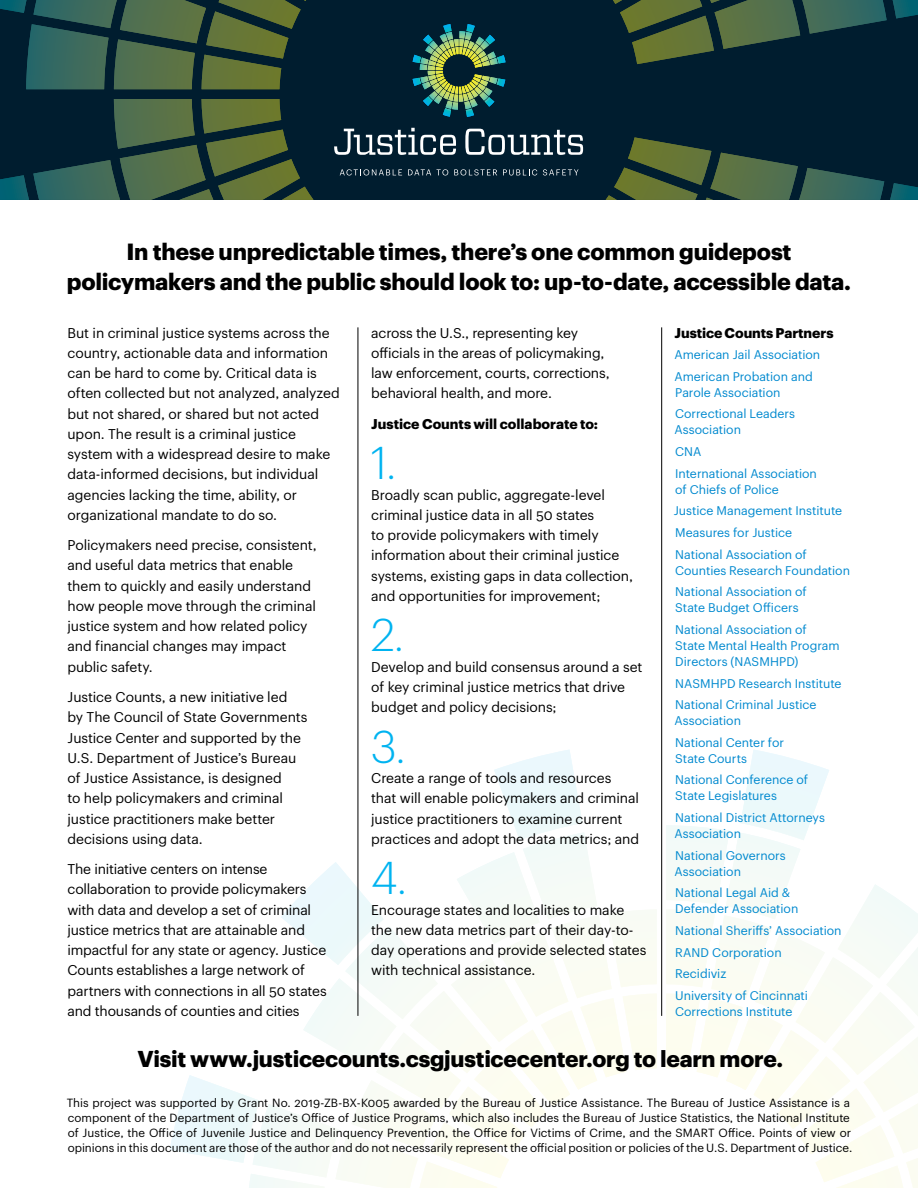
<style>
.page{position:relative;width:918px;height:1188px;background:#fff}
.page>*{position:absolute;margin:0;border:0;box-sizing:border-box;transform-origin:0 0}
.H1_Graphik_Light{font:300 45px "Graphik Alt";color:#00b3f0}
.H6_Dek_Graphik{font:700 22.95px/30.3px "Graphik Alt";letter-spacing:-.01em;color:#000;text-align:center}
.H6_Dek_Graphik-2{font:700 22.5px "Graphik Alt";letter-spacing:-.01em;color:#000}
.H6_Dek_Graphik-3{font:13.8px/20.2px "Graphik Alt";letter-spacing:-.01em;color:#000}
.H6_Dek_Graphik-4{font:700 13.8px "Graphik Alt";letter-spacing:-.005em;color:#000}
.P2_Graphik_Text_Ragg{font:12.3px/16px "Graphik Alt";color:#0089cf}
.H6_Dek_Graphik-5{font:11.7px/15px "Graphik Alt";color:#000}
</style>
<div class="page">
<svg style="left:170px;top:750px;width:748px;height:418px"></svg>
<hr style="left:661px;top:327px;width:1px;height:689px;background:#000">
<hr style="left:358px;top:327px;width:1px;height:689px;background:#000">
<svg style="left:0;top:0;width:918px;height:200px;background:#1b3937"></svg>
<svg style="left:334px;top:128px;width:122px;height:27px"></svg>
<svg style="left:465px;top:129px;width:118px;height:26px"></svg>
<svg style="left:340px;top:169px;width:62px;height:7px"></svg>
<svg style="left:408px;top:169px;width:40px;height:6px"></svg>
<svg style="left:454px;top:169px;width:43px;height:6px"></svg>
<svg style="left:503px;top:169px;width:34px;height:7px"></svg>
<svg style="left:543px;top:169px;width:36px;height:6px"></svg>
<svg style="left:413px;top:24px;width:93px;height:40px;background:#3a6754"></svg>
<p class="H6_Dek_Graphik" style="left:67px;top:234px;width:786px">In these unpredictable times, there’s one common guidepost policymakers and the public should look to: up-to-date, accessible data.</p>
<p class="H6_Dek_Graphik-3" style="left:68px;top:321px;width:274px">But in criminal justice systems across the country, actionable data and information can be hard to come by. Critical data is often collected but not analyzed, analyzed but not shared, or shared but not acted upon. The result is a criminal justice system with a widespread desire to make data-informed decisions, but individual agencies lacking the time, ability, or organizational mandate to do so.</p>
<p class="H6_Dek_Graphik-3" style="left:68px;top:534px;width:251px">Policymakers need precise, consistent, and useful data metrics that enable them to quickly and easily understand how people move through the criminal justice system and how related policy and financial changes may impact public safety.</p>
<p class="H6_Dek_Graphik-3" style="left:68px;top:686px;width:241px">Justice Counts, a new initiative led<br>by The Council of State Governments Justice Center and supported by the U.S. Department of Justice’s Bureau of Justice Assistance, is designed<br>to help policymakers and criminal justice practitioners make better decisions using data.</p>
<p class="H6_Dek_Graphik-3" style="left:68px;top:858px;width:261px">The initiative centers on intense collaboration to provide policymakers with data and develop a set of criminal justice metrics that are attainable and impactful for any state or agency. Justice Counts establishes a large network of partners with connections in all 50 states and thousands of counties and cities</p>
<p class="H6_Dek_Graphik-3" style="left:371px;top:321px;width:240px">across the U.S., representing key officials in the areas of policymaking, law enforcement, courts, corrections, behavioral health, and more.</p>
<p class="H6_Dek_Graphik-4" style="left:371px;top:413px;width:228px">Justice Counts will collaborate to:</p>
<p class="H1_Graphik_Light" style="left:371px;top:430px;width:27px">1.</p>
<p class="H6_Dek_Graphik-3" style="left:371px;top:483px;width:263px">Broadly scan public, aggregate-level criminal justice data in all 50 states<br>to provide policymakers with timely information about their criminal justice systems, existing gaps in data collection, and opportunities for improvement;</p>
<p class="H1_Graphik_Light" style="left:371px;top:602px;width:35px">2.</p>
<p class="H6_Dek_Graphik-3" style="left:371px;top:655px;width:273px">Develop and build consensus around a set of key criminal justice metrics that drive budget and policy decisions;</p>
<p class="H1_Graphik_Light" style="left:371px;top:714px;width:36px">3.</p>
<p class="H6_Dek_Graphik-3" style="left:371px;top:767px;width:269px">Create a range of tools and resources that will enable policymakers and criminal justice practitioners to examine current practices and adopt the data metrics; and</p>
<p class="H1_Graphik_Light" style="left:371px;top:845px;width:37px">4.</p>
<p class="H6_Dek_Graphik-3" style="left:371px;top:898px;width:277px">Encourage states and localities to make the new data metrics part of their day-to&shy;day operations and provide selected states with technical assistance.</p>
<p class="H6_Dek_Graphik-4" style="left:674px;top:322px;width:161px">Justice Counts Partners</p>
<p class="P2_Graphik_Text_Ragg" style="left:674px;top:346px;width:147px">American Jail Association</p>
<p class="P2_Graphik_Text_Ragg" style="left:674px;top:367px;width:140px">American Probation and<br>Parole Association</p>
<p class="P2_Graphik_Text_Ragg" style="left:674px;top:405px;width:122px">Correctional Leaders<br>Association</p>
<p class="P2_Graphik_Text_Ragg" style="left:675px;top:443px;width:28px">CNA</p>
<p class="P2_Graphik_Text_Ragg" style="left:675px;top:464px;width:143px">International Association of Chiefs of Police</p>
<p class="P2_Graphik_Text_Ragg" style="left:674px;top:502px;width:170px">Justice Management Institute</p>
<p class="P2_Graphik_Text_Ragg" style="left:675px;top:524px;width:119px">Measures for Justice</p>
<p class="P2_Graphik_Text_Ragg" style="left:675px;top:545px;width:177px">National Association of<br>Counties Research Foundation</p>
<p class="P2_Graphik_Text_Ragg" style="left:675px;top:583px;width:133px">National Association of<br>State Budget Officers</p>
<p class="P2_Graphik_Text_Ragg" style="left:675px;top:620px;width:166px">National Association of<br>State Mental Health Program<br>Directors (NASMHPD)</p>
<p class="P2_Graphik_Text_Ragg" style="left:675px;top:674px;width:168px">NASMHPD Research Institute</p>
<p class="P2_Graphik_Text_Ragg" style="left:674px;top:696px;width:144px">National Criminal Justice<br>Association</p>
<p class="P2_Graphik_Text_Ragg" style="left:675px;top:733px;width:110px">National Center for<br>State Courts</p>
<p class="P2_Graphik_Text_Ragg" style="left:675px;top:771px;width:135px">National Conference of<br>State Legislatures</p>
<p class="P2_Graphik_Text_Ragg" style="left:674px;top:809px;width:152px">National District Attorneys<br>Association</p>
<p class="P2_Graphik_Text_Ragg" style="left:674px;top:846px;width:113px">National Governors<br>Association</p>
<p class="P2_Graphik_Text_Ragg" style="left:675px;top:884px;width:125px">National Legal Aid &amp;<br>Defender Association</p>
<p class="P2_Graphik_Text_Ragg" style="left:675px;top:921px;width:168px">National Sheriffs’ Association</p>
<p class="P2_Graphik_Text_Ragg" style="left:675px;top:943px;width:108px">RAND Corporation</p>
<p class="P2_Graphik_Text_Ragg" style="left:675px;top:965px;width:53px">Recidiviz</p>
<p class="P2_Graphik_Text_Ragg" style="left:675px;top:986px;width:134px">University of Cincinnati<br>Corrections Institute</p>
<p class="H6_Dek_Graphik-2" style="left:137px;top:1041px;width:647px">Visit www.justicecounts.csgjusticecenter.org to learn more.</p>
<p class="H6_Dek_Graphik-5" style="left:67px;top:1094px;width:787px">This project was supported by Grant No. 2019-ZB-BX-K005 awarded by the Bureau of Justice Assistance. The Bureau of Justice Assistance is a component of the Department of Justice’s Office of Justice Programs, which also includes the Bureau of Justice Statistics, the National Institute of Justice, the Office of Juvenile Justice and Delinquency Prevention, the Office for Victims of Crime, and the SMART Office. Points of view or opinions in this document are those of the author and do not necessarily represent the official position or policies of the U.S. Department of Justice.</p>
</div>
